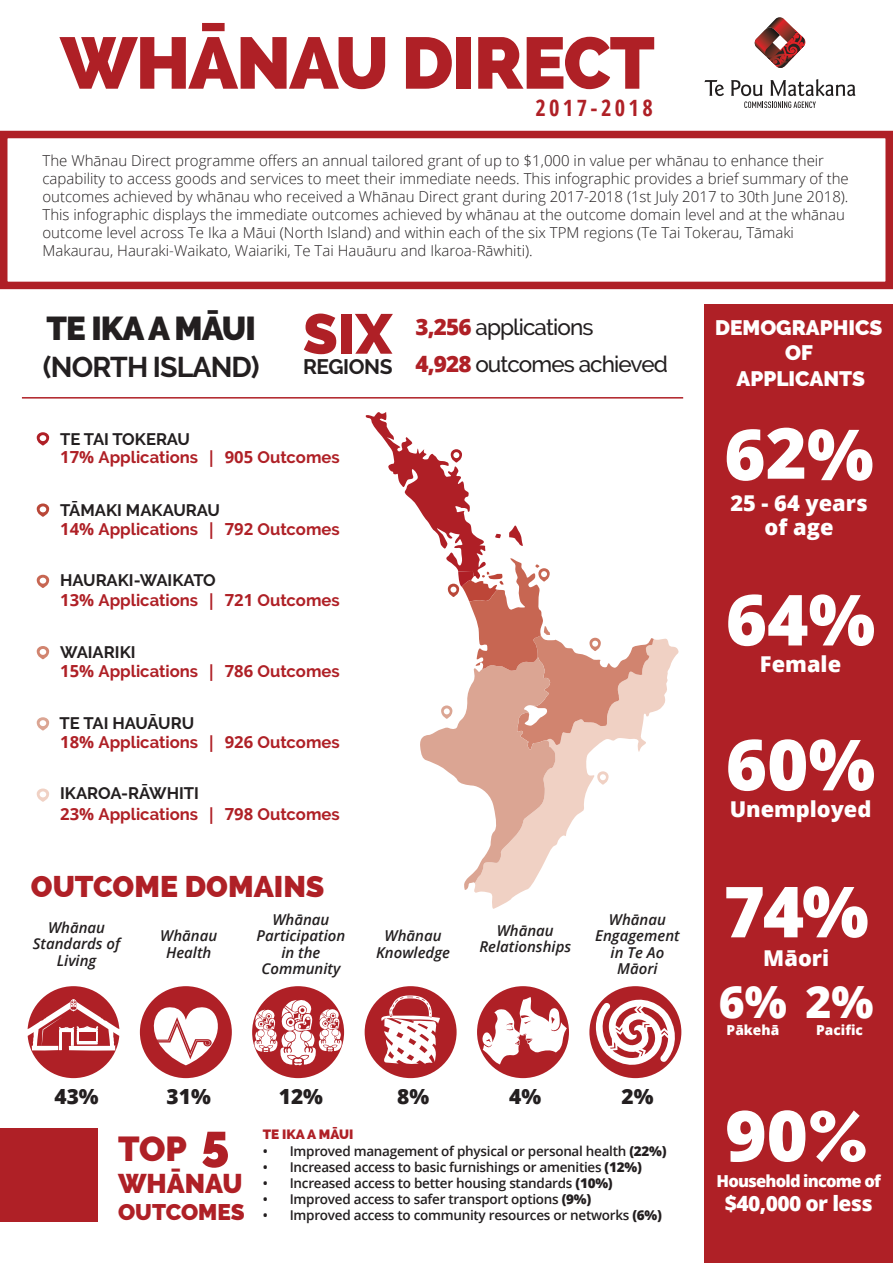
<style>
.page{position:relative;width:893px;height:1263px;background:#fff}
.page>*{position:absolute;margin:0;border:0;box-sizing:border-box;transform-origin:0 0}
.t1{font:800 72.75px "Raleway";letter-spacing:-.02em;color:#af2026}
.white_numbers{font:800 70.5px "Open Sans";color:#fff}
.t2{font:900 56.1px "Raleway";color:#af2026}
.t3{font:900 49.95px "Raleway";color:#af2026}
.white_numbers-2{font:800 44.4px "Open Sans";color:#fff}
.t4{font:900 34.5px "Raleway";color:#af2026}
.t5{font:900 33px "Raleway";letter-spacing:-.03em;color:#231f20}
.t6{font:800 30px "Raleway";color:#af2026}
.t7{font:700 28.5px "Raleway";letter-spacing:-.03em;color:#231f20}
.t8{font:900 27px "Raleway";color:#af2026}
.t9{font:500 22.5px "Raleway";letter-spacing:-.04em;color:#231f20}
.t10{font:700 condensed 22.5px "Open Sans";letter-spacing:.15em;color:#af2026}
.t11{font:900 22.5px "Raleway";color:#af2026}
.SNEHA_BEING_FUSSY_WI{font:800 21.9px/24px "Open Sans";color:#fff;text-align:center}
.SNEHA_BEING_FUSSY_WI-2{font:800 21px "Open Sans";letter-spacing:-.03em;color:#fff}
.t12{font:700 21px "Raleway";letter-spacing:-.02em;color:#231f20}
.t13{font:900 20.85px/25px "Raleway";color:#fff;text-align:center}
.numbers{font:800 20.85px "Open Sans";color:#231f20}
.t14{font:700 16.65px "Raleway";color:#af2026}
.t15{font:700 16.65px "Raleway";color:#231f20}
.SNEHA_BEING_FUSSY_WI-3{font:800 16.5px "Open Sans";letter-spacing:-.05em;color:#fff}
.t16{font:300 15px/18px "Open Sans";color:#231f20}
.Infographics{font:italic 600 15px/16.5px "Open Sans";color:#231f20;text-align:center}
.SNEHA_BEING_FUSSY_WI-4{font:800 13.8px "Open Sans";color:#fff}
.t17{font:600 13.5px "Open Sans";letter-spacing:-.02em;color:#231f20}
.t18{font:800 13.5px "Raleway";color:#af2026}
.s1{font-family:"Open Sans";font-weight:800;color:#af2026}
.s2{font-family:"Open Sans"}
.s3{font-weight:800}
.s4{font-family:"Raleway";font-weight:900}
</style>
<div class="page">
<div style="left:0;top:131px;width:893px;height:158px;border:8px solid #af2026"></div>
<div style="left:704px;top:305px;width:189px;height:958px;background:#af2026"></div>
<svg style="left:477px;top:986px;width:92px;height:92px"></svg>
<svg style="left:28px;top:986px;width:91px;height:92px"></svg>
<svg style="left:252px;top:986px;width:92px;height:92px"></svg>
<svg style="left:140px;top:986px;width:92px;height:92px"></svg>
<svg style="left:365px;top:986px;width:92px;height:92px"></svg>
<svg style="left:589px;top:986px;width:92px;height:92px"></svg>
<svg style="left:37px;top:788px;width:12px;height:14px"></svg>
<svg style="left:37px;top:717px;width:12px;height:13px"></svg>
<svg style="left:37px;top:646px;width:12px;height:13px"></svg>
<svg style="left:37px;top:575px;width:12px;height:13px"></svg>
<svg style="left:37px;top:503px;width:12px;height:14px"></svg>
<svg style="left:37px;top:432px;width:12px;height:13px"></svg>
<svg style="left:475px;top:638px;width:204px;height:271px"></svg>
<svg style="left:365px;top:412px;width:289px;height:480px"></svg>
<hr style="left:22px;top:397px;width:661px;height:2px;background:#af2026">
<div style="left:0;top:1128px;width:98px;height:94px;background:#af2026"></div>
<svg style="left:704px;top:80px;width:20px;height:16px"></svg>
<svg style="left:731px;top:79px;width:125px;height:29px"></svg>
<svg style="left:754px;top:17px;width:52px;height:51px"></svg>
<p class="t1" style="left:60px;top:21px;width:596px">WHĀNAU DIRECT</p>
<p class="t10" style="left:535px;top:92px;width:119px">2017-2018</p>
<p class="t16" style="left:43px;top:152px;width:808px">The Whānau Direct programme offers an annual tailored grant of up to $1,000 in value per whānau to enhance their capability to access goods and services to meet their immediate needs. This infographic provides a brief summary of the outcomes achieved by whānau who received a Whānau Direct grant during 2017-2018 (1st July 2017 to 30th June 2018).<br>This infographic displays the immediate outcomes achieved by whānau at the outcome domain level and at the whānau outcome level across Te Ika a Māui (North Island) and within each of the six TPM regions (Te Tai Tokerau, Tāmaki Makaurau, Hauraki-Waikato, Waiariki, Te Tai Hauāuru and Ikaroa-Rāwhiti).</p>
<p class="t5" style="left:47px;top:309px;width:211px">TE IKA A MĀUI</p>
<p class="t7" style="left:43px;top:351px;width:218px">(NORTH ISLAND)</p>
<p class="t2" style="left:303px;top:301px;width:91px">SIX</p>
<p class="t9" style="left:415px;top:315px;width:179px"><span class="s1">3,256</span> applications</p>
<p class="t12" style="left:303px;top:354px;width:91px">REGIONS</p>
<p class="t9" style="left:415px;top:351px;width:254px"><span class="s1">4,928</span> outcomes achieved</p>
<p class="t15" style="left:60px;top:429px;width:131px">TE TAI TOKERAU</p>
<p class="t14" style="left:60px;top:448px;width:281px"><span class="s2">17%</span> Applications <span class="s2">| 905</span> Outcomes</p>
<p class="t15" style="left:60px;top:500px;width:161px">TĀMAKI MAKAURAU</p>
<p class="t14" style="left:60px;top:519px;width:281px"><span class="s2">14%</span> Applications <span class="s2">| 792</span> Outcomes</p>
<p class="t15" style="left:60px;top:571px;width:157px">HAURAKI-WAIKATO</p>
<p class="t14" style="left:60px;top:591px;width:281px"><span class="s2">13%</span> Applications <span class="s2">| 721</span> Outcomes</p>
<p class="t15" style="left:60px;top:643px;width:77px">WAIARIKI</p>
<p class="t14" style="left:60px;top:661px;width:281px"><span class="s2">15%</span> Applications <span class="s2">| 786</span> Outcomes</p>
<p class="t15" style="left:60px;top:713px;width:136px">TE TAI HAUĀURU</p>
<p class="t14" style="left:60px;top:733px;width:281px"><span class="s2">18%</span> Applications <span class="s2">| 926</span> Outcomes</p>
<p class="t15" style="left:60px;top:783px;width:140px">IKAROA-RĀWHITI</p>
<p class="t14" style="left:60px;top:805px;width:281px"><span class="s2">23%</span> Applications <span class="s2">| 798</span> Outcomes</p>
<p class="t6" style="left:31px;top:869px;width:295px">OUTCOME DOMAINS</p>
<p class="Infographics" style="left:33px;top:919px;width:89px">Whānau<br>Standards of<br>Living</p>
<p class="Infographics" style="left:160px;top:927px;width:59px">Whānau<br>Health</p>
<p class="Infographics" style="left:257px;top:911px;width:90px">Whānau<br>Participation in the<br>Community</p>
<p class="Infographics" style="left:376px;top:927px;width:75px">Whānau<br>Knowledge</p>
<p class="Infographics" style="left:479px;top:921px;width:93px">Whānau<br>Relationships</p>
<p class="Infographics" style="left:595px;top:911px;width:86px">Whānau<br>Engagement in Te Ao<br>Māori</p>
<p class="numbers" style="left:54px;top:1080px;width:46px">43%</p>
<p class="numbers" style="left:167px;top:1080px;width:46px">31%</p>
<p class="numbers" style="left:279px;top:1080px;width:46px">12%</p>
<p class="numbers" style="left:397px;top:1080px;width:34px">8%</p>
<p class="numbers" style="left:509px;top:1080px;width:34px">4%</p>
<p class="numbers" style="left:621px;top:1080px;width:34px">2%</p>
<p class="t3" style="left:201px;top:1114px;width:30px">5</p>
<p class="t4" style="left:118px;top:1129px;width:71px">TOP</p>
<p class="t8" style="left:118px;top:1168px;width:126px">WHĀNAU</p>
<p class="t11" style="left:118px;top:1199px;width:128px">OUTCOMES</p>
<p class="t18" style="left:263px;top:1127px;width:92px">TE IKA A MĀUI</p>
<p class="t17" style="left:263px;top:1141px;width:405px">• Improved management of physical or personal health <span class="s3">(22%)</span></p>
<p class="t17" style="left:263px;top:1158px;width:381px">• Increased access to basic furnishings or amenities <span class="s3">(12%)</span></p>
<p class="t17" style="left:263px;top:1174px;width:351px">• Increased access to better housing standards <span class="s3">(10%)</span></p>
<p class="t17" style="left:263px;top:1190px;width:330px">• Improved access to safer transport options <span class="s3">(9%)</span></p>
<p class="t17" style="left:263px;top:1206px;width:401px">• Improved access to community resources or networks <span class="s3">(6%)</span></p>
<p class="t13" style="left:715px;top:316px;width:169px">DEMOGRAPHICS<br>OF<br>APPLICANTS</p>
<p class="white_numbers" style="left:724px;top:401px;width:151px">62%</p>
<p class="SNEHA_BEING_FUSSY_WI" style="left:730px;top:490px;width:139px">25 - 64 years of age</p>
<p class="white_numbers" style="left:726px;top:566px;width:151px">64%</p>
<p class="SNEHA_BEING_FUSSY_WI" style="left:760px;top:651px;width:83px">Female</p>
<p class="white_numbers" style="left:726px;top:711px;width:151px">60%</p>
<p class="SNEHA_BEING_FUSSY_WI" style="left:730px;top:796px;width:143px">Unemployed</p>
<p class="white_numbers" style="left:724px;top:858px;width:147px">74%</p>
<p class="SNEHA_BEING_FUSSY_WI" style="left:763px;top:945px;width:67px">Māori</p>
<p class="white_numbers-2" style="left:719px;top:968px;width:156px">6% 2%</p>
<p class="SNEHA_BEING_FUSSY_WI-4" style="left:727px;top:1019px;width:54px">Pākehā</p>
<p class="SNEHA_BEING_FUSSY_WI-4" style="left:816px;top:1019px;width:48px">Pacific</p>
<p class="white_numbers" style="left:725px;top:1082px;width:144px">90<span class="s4">%</span></p>
<p class="SNEHA_BEING_FUSSY_WI-2" style="left:725px;top:1187px;width:149px">$40,000 or less</p>
<p class="SNEHA_BEING_FUSSY_WI-3" style="left:717px;top:1168px;width:166px">Household income of</p>
</div>
